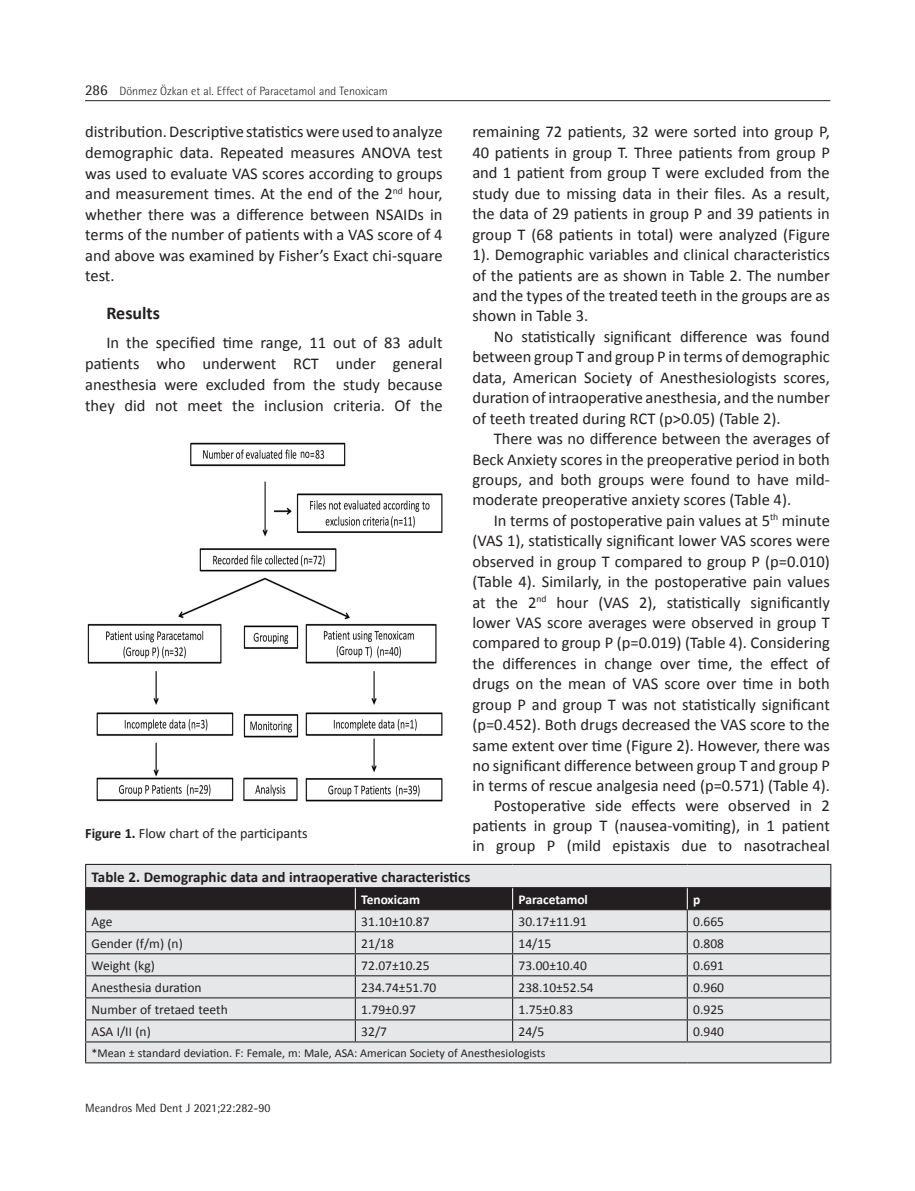
<style>
.page{position:relative;width:915px;height:1191px;background:#fff}
.page>*{position:absolute;margin:0;border:0;box-sizing:border-box;transform-origin:0 0}
.t1{font:700 18px "Calibri";color:#231f20}
.t2{font:16.5px/20.4px "Calibri";color:#231f20;text-align:justify}
.t3{font:700 15px "Calibri";color:#231f20}
.t4{font:14.25px "Calibri";letter-spacing:-.005em;color:#231f20}
.t5{font:13.5px "Calibri";color:#231f20}
.t6{font:700 13.5px "Calibri";letter-spacing:-.005em;color:#fff}
.t7{font:12px "Calibri";color:#231f20}
.t8{font:300 12px "Rotis Semi Sans Std";color:#231f20}
.t9{font:12px "Rotis Semi Sans Std";color:#231f20}
.s1{font-weight:400;font-size:15px}
.s2{font-weight:700}
</style>
<div class="page">
<hr style="left:85px;top:100px;width:745px;height:1px;background:#231f20">
<hr style="left:85px;top:864px;width:270px;height:1px;background:#231f20">
<hr style="left:355px;top:864px;width:157px;height:1px;background:#231f20">
<hr style="left:512px;top:864px;width:175px;height:1px;background:#231f20">
<hr style="left:687px;top:864px;width:144px;height:1px;background:#231f20">
<hr style="left:85px;top:1062px;width:270px;height:1px;background:#231f20">
<hr style="left:355px;top:1062px;width:157px;height:1px;background:#231f20">
<hr style="left:512px;top:1062px;width:175px;height:1px;background:#231f20">
<hr style="left:687px;top:1062px;width:144px;height:1px;background:#231f20">
<svg style="left:85px;top:865px;width:746px;height:197px;background:#c7c8c9"></svg>
<img style="left:87px;top:442px;width:356px;height:360px">
<p class="t8" style="left:85px;top:84px;width:304px"><span class="s1">286</span> Dönmez Özkan et al. Effect of Paracetamol and Tenoxicam</p>
<p class="t2" style="left:85px;top:122px;width:359px">distribution. Descriptive statistics were used to analyze demographic data. Repeated measures ANOVA test was used to evaluate VAS scores according to groups and measurement times. At the end of the 2<sup>nd</sup> hour, whether there was a difference between NSAIDs in terms of the number of patients with a VAS score of 4 and above was examined by Fisher’s Exact chi-square test.</p>
<p class="t1" style="left:106px;top:302px;width:55px">Results</p>
<p class="t2" style="left:85px;top:332px;width:359px;line-height:21px;text-indent:21px">In the specified time range, 11 out of 83 adult patients who underwent RCT under general anesthesia were excluded from the study because they did not meet the inclusion criteria. Of the</p>
<p class="t4" style="left:85px;top:824px;width:224px"><span class="s2">Figure 1.</span> Flow chart of the participants</p>
<p class="t2" style="left:472px;top:122px;width:359px">remaining 72 patients, 32 were sorted into group P, 40 patients in group T. Three patients from group P and 1 patient from group T were excluded from the study due to missing data in their files. As a result, the data of 29 patients in group P and 39 patients in group T (68 patients in total) were analyzed (Figure 1). Demographic variables and clinical characteristics of the patients are as shown in Table 2. The number and the types of the treated teeth in the groups are as shown in Table 3.</p>
<p class="t2" style="left:472px;top:326px;width:359px;text-indent:21px">No statistically significant difference was found between group T and group P in terms of demographic data, American Society of Anesthesiologists scores, duration of intraoperative anesthesia, and the number of teeth treated during RCT (p&gt;0.05) (Table 2).</p>
<p class="t2" style="left:472px;top:428px;width:359px;text-indent:21px">There was no difference between the averages of Beck Anxiety scores in the preoperative period in both groups, and both groups were found to have mild&shy;moderate preoperative anxiety scores (Table 4).</p>
<p class="t2" style="left:472px;top:510px;width:359px;text-align:right">In terms of postoperative pain values at 5<sup>th</sup> minute (VAS 1), statistically significant lower VAS scores were observed in group T compared to group P (p=0.010) (Table 4). Similarly, in the postoperative pain values at the 2<sup>nd</sup> hour (VAS 2), statistically significantly lower VAS score averages were observed in group T compared to group P (p=0.019) (Table 4). Considering the differences in change over time, the effect of drugs on the mean of VAS score over time in both group P and group T was not statistically significant (p=0.452). Both drugs decreased the VAS score to the same extent over time (Figure 2). However, there was no significant difference between group T and group P in terms of rescue analgesia need (p=0.571) (Table 4).<br>Postoperative side effects were observed in 2 patients in group T (nausea-vomiting), in 1 patient in group P (mild epistaxis due to nasotracheal</p>
<p class="t3" style="left:92px;top:867px;width:380px">Table 2. Demographic data and intraoperative characteristics</p>
<p class="t6" style="left:361px;top:891px;width:60px">Tenoxicam</p>
<p class="t6" style="left:518px;top:891px;width:71px">Paracetamol</p>
<p class="t6" style="left:693px;top:891px;width:9px">p</p>
<p class="t5" style="left:92px;top:912px;width:22px">Age</p>
<p class="t5" style="left:361px;top:912px;width:70px">31.10±10.87</p>
<p class="t5" style="left:518px;top:912px;width:70px">30.17±11.91</p>
<p class="t5" style="left:693px;top:912px;width:32px">0.665</p>
<p class="t5" style="left:92px;top:934px;width:93px">Gender (f/m) (n)</p>
<p class="t5" style="left:361px;top:934px;width:34px">21/18</p>
<p class="t5" style="left:518px;top:934px;width:34px">14/15</p>
<p class="t5" style="left:693px;top:934px;width:32px">0.808</p>
<p class="t5" style="left:92px;top:957px;width:65px">Weight (kg)</p>
<p class="t5" style="left:361px;top:957px;width:70px">72.07±10.25</p>
<p class="t5" style="left:518px;top:957px;width:70px">73.00±10.40</p>
<p class="t5" style="left:693px;top:957px;width:32px">0.691</p>
<p class="t5" style="left:92px;top:979px;width:111px">Anesthesia duration</p>
<p class="t5" style="left:361px;top:979px;width:77px">234.74±51.70</p>
<p class="t5" style="left:518px;top:979px;width:77px">238.10±52.54</p>
<p class="t5" style="left:693px;top:979px;width:32px">0.960</p>
<p class="t5" style="left:92px;top:1001px;width:138px">Number of tretaed teeth</p>
<p class="t5" style="left:361px;top:1001px;width:56px">1.79±0.97</p>
<p class="t5" style="left:518px;top:1001px;width:56px">1.75±0.83</p>
<p class="t5" style="left:693px;top:1001px;width:32px">0.925</p>
<p class="t5" style="left:92px;top:1023px;width:61px">ASA I/II (n)</p>
<p class="t5" style="left:361px;top:1023px;width:27px">32/7</p>
<p class="t5" style="left:518px;top:1023px;width:27px">24/5</p>
<p class="t5" style="left:693px;top:1023px;width:32px">0.940</p>
<p class="t7" style="left:92px;top:1045px;width:455px">*Mean ± standard deviation. F: Female, m: Male, ASA: American Society of Anesthesiologists</p>
<p class="t9" style="left:85px;top:1100px;width:187px">Meandros Med Dent J 2021;22:282-90</p>
</div>
